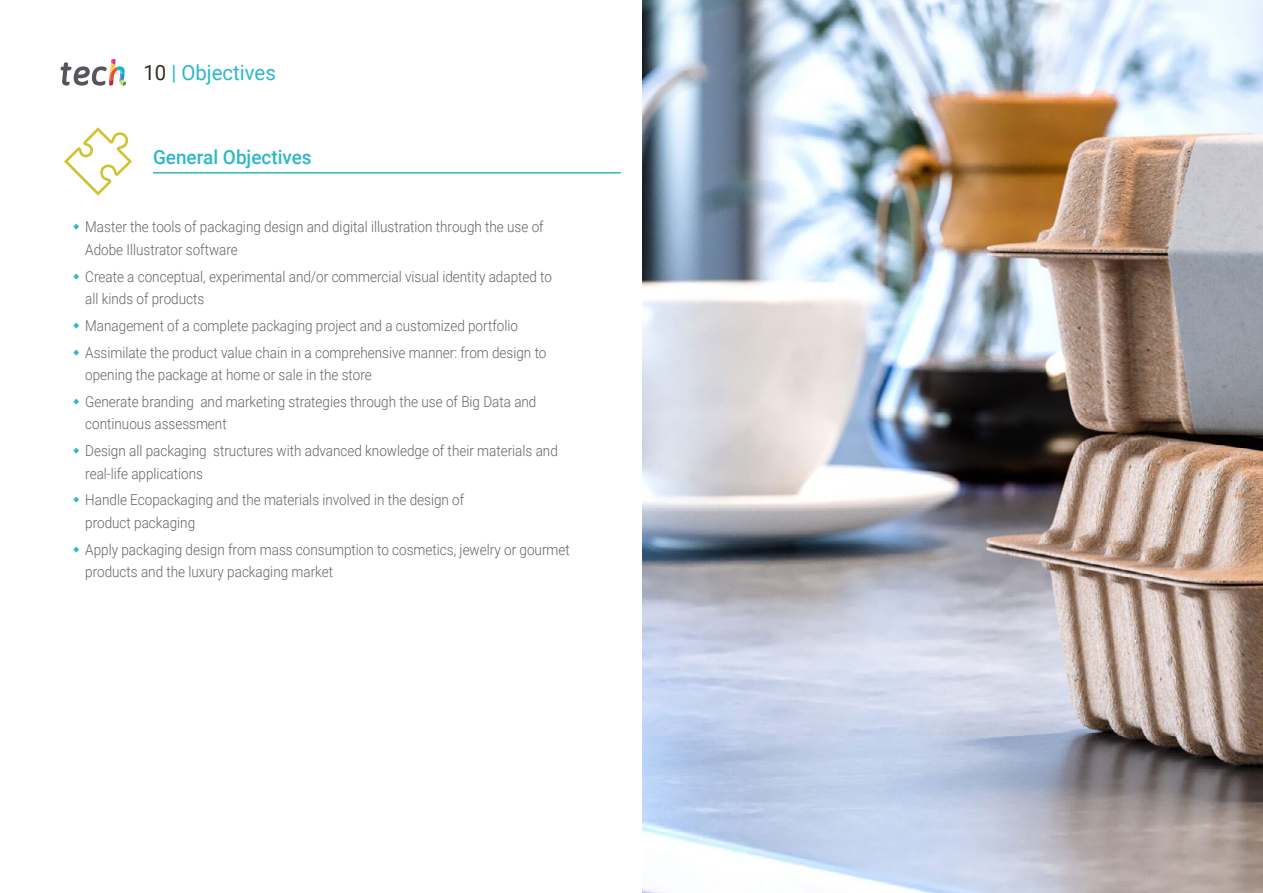
<style>
.page{position:relative;width:1263px;height:893px;background:#fff}
.page>*{position:absolute;margin:0;border:0;box-sizing:border-box;transform-origin:0 0}
.t1{font:21px "Roboto";color:#2db8c5}
.t2{font:500 19.5px "Roboto";color:#2db8c5}
.t3{font:300 15px/26.7px "Roboto";color:#61646a;scale:.9 1}
.s1{color:#312e20}
</style>
<div class="page">
<hr style="left:153px;top:172px;width:468px;height:1px;background:#2db8c5">
<svg style="left:64px;top:127px;width:68px;height:69px"></svg>
<svg style="left:61px;top:59px;width:65px;height:27px"></svg>
<img style="left:642px;top:0;width:621px;height:893px">
<h1 class="t1" style="left:144px;top:57px;width:134px"><span class="s1">10</span> | Objectives</h1>
<h2 class="t2" style="left:153px;top:144px;width:160px">General Objectives</h2>
<p class="t3" style="left:85px;top:215px;width:511px;line-height:22.5px">Master the tools of packaging design and digital illustration through the use of<br>Adobe Illustrator software</p>
<p class="t3" style="left:85px;top:264px;width:520px;line-height:22.5px">Create a conceptual, experimental and/or commercial visual identity adapted to all kinds of products</p>
<p class="t3" style="left:85px;top:312px;width:514px">Management of a complete packaging project and a customized portfolio<br>Assimilate the product value chain in a comprehensive manner: from design to</p>
<p class="t3" style="left:85px;top:361px;width:503px">opening the package at home or sale in the store<br>Generate branding and marketing strategies through the use of Big Data and</p>
<p class="t3" style="left:85px;top:410px;width:526px">continuous assessment<br>Design all packaging structures with advanced knowledge of their materials and</p>
<p class="t3" style="left:85px;top:459px;width:423px">real-life applications<br>Handle Ecopackaging and the materials involved in the design of</p>
<p class="t3" style="left:85px;top:509px;width:540px">product packaging<br>Apply packaging design from mass consumption to cosmetics, jewelry or gourmet</p>
<p class="t3" style="left:85px;top:558px;width:277px">products and the luxury packaging market</p>
</div>
